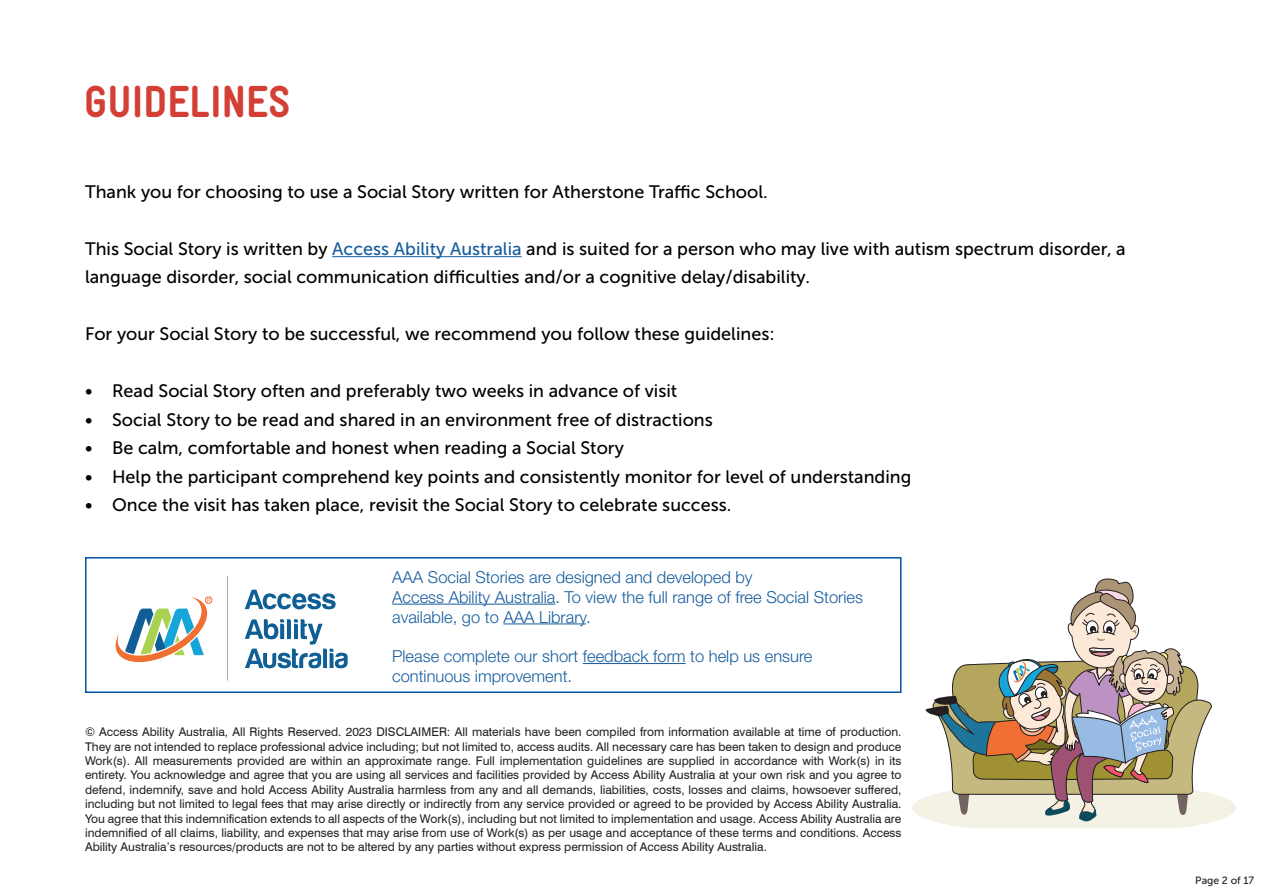
<style>
.page{position:relative;width:1263px;height:893px;background:#fff}
.page>*{position:absolute;margin:0;border:0;box-sizing:border-box;transform-origin:0 0}
.t1{font:900 45px "Gravur Condensed";color:#d43f35}
.t2{font:18px/28.5px "Museo Sans 500";color:#000}
.t3{font:16.5px/19.8px "Helvetica Neue LT 45 Lt";color:#175d9e}
.t4{font:12px/14.4px "Swiss 721 BT";color:#231f20;text-align:justify}
.t5{font:10.5px "Museo Sans 500";color:#231f20}
.s1{color:#175d9e}
</style>
<div class="page">
<hr style="left:332px;top:256px;width:190px;height:1px;background:#175d9e">
<div style="left:85px;top:557px;width:816px;height:136px;border:1px solid #0154a6"></div>
<svg style="left:245px;top:590px;width:91px;height:19px"></svg>
<svg style="left:245px;top:619px;width:103px;height:49px"></svg>
<hr style="left:227px;top:576px;width:1px;height:104px;background:#a4a7aa">
<svg style="left:116px;top:597px;width:96px;height:65px"></svg>
<div style="left:205px;top:597px;width:7px;height:6px;border:1px solid #f26f34;border-radius:50%"></div>
<hr style="left:392px;top:604px;width:163px;height:1px;background:#175d9e">
<hr style="left:503px;top:623px;width:83px;height:1px;background:#175d9e">
<hr style="left:583px;top:663px;width:103px;height:1px;background:#175d9e">
<svg style="left:912px;top:579px;width:324px;height:248px"></svg>
<p class="t1" style="left:84px;top:76px;width:207px">GUIDELINES</p>
<p class="t2" style="left:85px;top:177px;width:684px">Thank you for choosing to use a Social Story written for Atherstone Traffic School.</p>
<p class="t2" style="left:85px;top:234px;width:1042px">This Social Story is written by <span class="s1">Access Ability Australia</span> and is suited for a person who may live with autism spectrum disorder, a language disorder, social communication difficulties and/or a cognitive delay/disability.</p>
<p class="t2" style="left:85px;top:320px;width:691px">For your Social Story to be successful, we recommend you follow these guidelines:</p>
<p class="t2" style="left:85px;top:377px;width:594px">• Read Social Story often and preferably two weeks in advance of visit</p>
<p class="t2" style="left:85px;top:405px;width:629px">• Social Story to be read and shared in an environment free of distractions</p>
<p class="t2" style="left:85px;top:434px;width:540px">• Be calm, comfortable and honest when reading a Social Story</p>
<p class="t2" style="left:85px;top:462px;width:828px">• Help the participant comprehend key points and consistently monitor for level of understanding</p>
<p class="t2" style="left:85px;top:491px;width:648px">• Once the visit has taken place, revisit the Social Story to celebrate success.</p>
<p class="t3" style="left:392px;top:567px;width:472px">AAA Social Stories are designed and developed by<br>Access Ability Australia. To view the full range of free Social Stories available, go to AAA Library.</p>
<p class="t3" style="left:392px;top:646px;width:422px">Please complete our short feedback form to help us ensure continuous improvement.</p>
<p class="t4" style="left:85px;top:725px;width:818px">© Access Ability Australia, All Rights Reserved. 2023 DISCLAIMER: All materials have been compiled from information available at time of production.<br>They are not intended to replace professional advice including; but not limited to, access audits. All necessary care has been taken to design and produce Work(s). All measurements provided are within an approximate range. Full implementation guidelines are supplied in accordance with Work(s) in its entirety. You acknowledge and agree that you are using all services and facilities provided by Access Ability Australia at your own risk and you agree to defend, indemnify, save and hold Access Ability Australia harmless from any and all demands, liabilities, costs, losses and claims, howsoever suffered, including but not limited to legal fees that may arise directly or indirectly from any service provided or agreed to be provided by Access Ability Australia.<br>You agree that this indemnification extends to all aspects of the Work(s), including but not limited to implementation and usage. Access Ability Australia are indemnified of all claims, liability, and expenses that may arise from use of Work(s) as per usage and acceptance of these terms and conditions. Access Ability Australia’s resources/products are not to be altered by any parties without express permission of Access Ability Australia.</p>
<p class="t5" style="left:1195px;top:875px;width:60px">Page 2 of 17</p>
</div>
